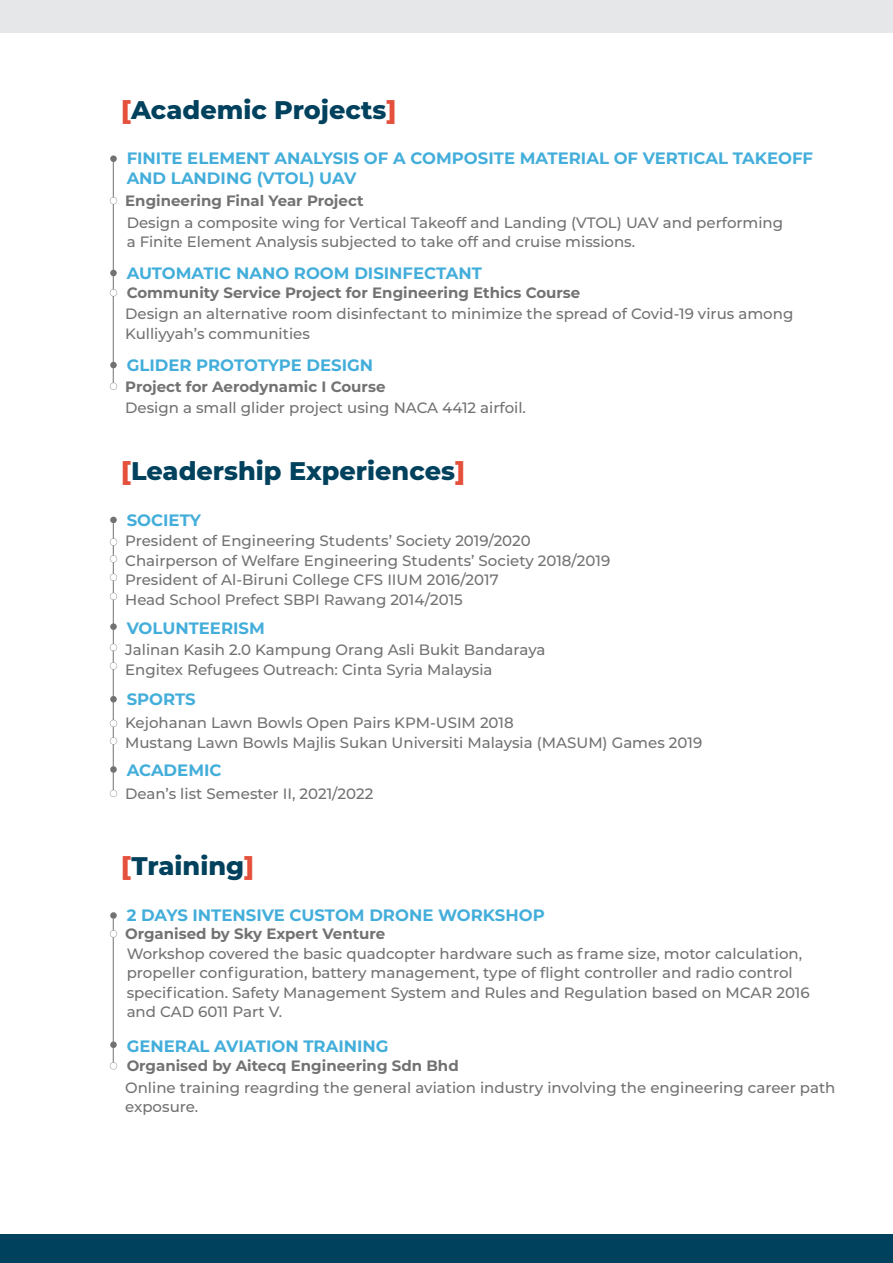
<style>
.page{position:relative;width:893px;height:1263px;background:#fff}
.page>*{position:absolute;margin:0;border:0;box-sizing:border-box;transform-origin:0 0}
.t1{font:800 25.5px "Montserrat";color:#00415d}
.t2{font:700 16.5px/19.8px "Montserrat";color:#44aedb}
.t3{font:500 15px/19.5px "Montserrat";color:#727272}
.t4{font:700 15px "Montserrat";color:#727272}
.s1{color:#e4503b}
</style>
<div class="page">
<div style="left:0;top:0;width:893px;height:32px;background:#e6e7e8"></div>
<div style="left:0;top:1234px;width:893px;height:29px;background:#00415d"></div>
<hr style="left:113px;top:162px;width:1px;height:126px;background:#727272">
<hr style="left:113px;top:288px;width:1px;height:98px;background:#727272">
<div style="left:110px;top:155px;width:7px;height:7px;background:#727272;border-radius:50%"></div>
<div style="left:110px;top:270px;width:7px;height:6px;background:#727272;border-radius:50%"></div>
<div style="left:110px;top:362px;width:7px;height:6px;background:#727272;border-radius:50%"></div>
<hr style="left:113px;top:523px;width:1px;height:126px;background:#727272">
<hr style="left:113px;top:649px;width:1px;height:144px;background:#727272">
<div style="left:110px;top:517px;width:7px;height:6px;background:#727272;border-radius:50%"></div>
<div style="left:110px;top:623px;width:7px;height:7px;background:#727272;border-radius:50%"></div>
<div style="left:110px;top:696px;width:7px;height:6px;background:#727272;border-radius:50%"></div>
<div style="left:110px;top:766px;width:7px;height:7px;background:#727272;border-radius:50%"></div>
<hr style="left:113px;top:919px;width:1px;height:147px;background:#727272">
<div style="left:110px;top:912px;width:7px;height:7px;background:#727272;border-radius:50%"></div>
<div style="left:110px;top:1041px;width:7px;height:7px;background:#727272;border-radius:50%"></div>
<svg style="left:110px;top:197px;width:7px;height:7px"></svg>
<svg style="left:110px;top:289px;width:7px;height:7px"></svg>
<svg style="left:110px;top:383px;width:7px;height:7px"></svg>
<svg style="left:110px;top:538px;width:7px;height:8px"></svg>
<svg style="left:110px;top:555px;width:7px;height:7px"></svg>
<svg style="left:110px;top:574px;width:7px;height:7px"></svg>
<svg style="left:110px;top:593px;width:7px;height:7px"></svg>
<svg style="left:110px;top:644px;width:7px;height:7px"></svg>
<svg style="left:110px;top:662px;width:7px;height:7px"></svg>
<svg style="left:110px;top:720px;width:7px;height:7px"></svg>
<svg style="left:110px;top:737px;width:7px;height:8px"></svg>
<svg style="left:110px;top:790px;width:7px;height:7px"></svg>
<svg style="left:110px;top:930px;width:7px;height:7px"></svg>
<svg style="left:110px;top:1062px;width:7px;height:7px"></svg>
<h1 class="t1" style="left:121px;top:91px;width:277px"><span class="s1">[</span>Academic Projects<span class="s1">]</span></h1>
<p class="t2" style="left:127px;top:148px;width:688px">FINITE ELEMENT ANALYSIS OF A COMPOSITE MATERIAL OF VERTICAL TAKEOFF<br>AND LANDING (VTOL) UAV</p>
<p class="t4" style="left:125px;top:190px;width:240px">Engineering Final Year Project</p>
<p class="t3" style="left:127px;top:212px;width:658px">Design a composite wing for Vertical Takeoff and Landing (VTOL) UAV and performing a Finite Element Analysis subjected to take off and cruise missions.</p>
<p class="t2" style="left:127px;top:262px;width:357px">AUTOMATIC NANO ROOM DISINFECTANT</p>
<p class="t4" style="left:127px;top:282px;width:455px">Community Service Project for Engineering Ethics Course</p>
<p class="t3" style="left:125px;top:304px;width:670px">Design an alternative room disinfectant to minimize the spread of Covid-19 virus among<br>Kulliyyah’s communities</p>
<p class="t2" style="left:127px;top:354px;width:248px">GLIDER PROTOTYPE DESIGN</p>
<p class="t4" style="left:125px;top:375px;width:262px">Project for Aerodynamic I Course</p>
<p class="t3" style="left:125px;top:397px;width:402px">Design a small glider project using NACA 4412 airfoil.</p>
<h1 class="t1" style="left:121px;top:452px;width:345px"><span class="s1">[</span>Leadership Experiences<span class="s1">]</span></h1>
<p class="t2" style="left:127px;top:509px;width:76px">SOCIETY</p>
<p class="t3" style="left:125px;top:531px;width:487px">President of Engineering Students’ Society 2019/2020<br>Chairperson of Welfare Engineering Students’ Society 2018/2019<br>President of Al-Biruni College CFS IIUM 2016/2017<br>Head School Prefect SBPI Rawang 2014/2015</p>
<p class="t3" style="left:125px;top:640px;width:422px">Jalinan Kasih 2.0 Kampung Orang Asli Bukit Bandaraya<br>Engitex Refugees Outreach: Cinta Syria Malaysia</p>
<p class="t3" style="left:125px;top:712px;width:579px">Kejohanan Lawn Bowls Open Pairs KPM-USIM 2018<br>Mustang Lawn Bowls Majlis Sukan Universiti Malaysia (MASUM) Games 2019</p>
<p class="t2" style="left:127px;top:617px;width:140px">VOLUNTEERISM</p>
<p class="t2" style="left:127px;top:688px;width:71px">SPORTS</p>
<p class="t2" style="left:127px;top:759px;width:96px">ACADEMIC</p>
<p class="t3" style="left:125px;top:783px;width:250px">Dean’s list Semester II, 2021/2022</p>
<h1 class="t1" style="left:121px;top:848px;width:135px"><span class="s1">[</span>Training<span class="s1">]</span></h1>
<p class="t2" style="left:127px;top:904px;width:420px">2 DAYS INTENSIVE CUSTOM DRONE WORKSHOP</p>
<p class="t4" style="left:125px;top:923px;width:262px">Organised by Sky Expert Venture</p>
<p class="t3" style="left:127px;top:943px;width:685px">Workshop covered the basic quadcopter hardware such as frame size, motor calculation, propeller configuration, battery management, type of flight controller and radio control specification. Safety Management System and Rules and Regulation based on MCAR 2016 and CAD 6011 Part V.</p>
<p class="t2" style="left:127px;top:1035px;width:263px">GENERAL AVIATION TRAINING</p>
<p class="t4" style="left:127px;top:1055px;width:334px">Organised by Aitecq Engineering Sdn Bhd</p>
<p class="t3" style="left:125px;top:1077px;width:712px">Online training reagrding the general aviation industry involving the engineering career path exposure.</p>
</div>
